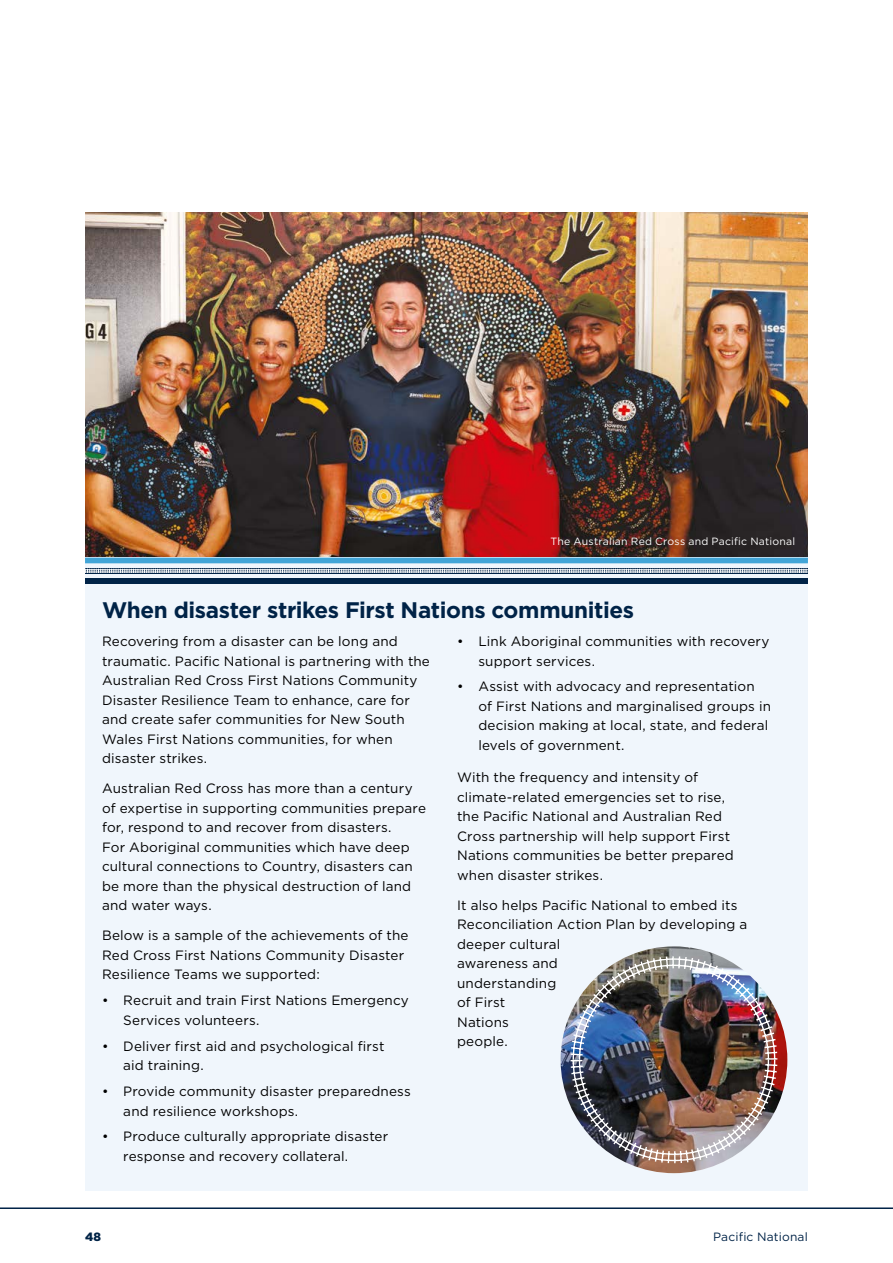
<style>
.page{position:relative;width:893px;height:1263px;background:#fff}
.page>*{position:absolute;margin:0;border:0;box-sizing:border-box;transform-origin:0 0}
.t1{font:700 22.5px "Gotham";letter-spacing:-.02em;color:#002347}
.t2{font:13.5px/19.5px "Gotham";letter-spacing:.01em;color:#000}
.t3{font:12px "Gotham";letter-spacing:.01em;color:#002347}
.t4{font:900 12px "Gotham";color:#002347}
.t5{font:10.5px "Gotham";letter-spacing:.02em;color:#fff}
</style>
<div class="page">
<img style="left:85px;top:213px;width:723px;height:345px">
<div style="left:85px;top:558px;width:723px;height:633px;background:#f0f6fc"></div>
<svg style="left:85px;top:568px;width:723px;height:6px"></svg>
<div style="left:85px;top:578px;width:723px;height:6px;background:#002347"></div>
<div style="left:85px;top:558px;width:723px;height:5px;background:#42a5d7"></div>
<svg style="left:85px;top:569px;width:723px;height:4px"></svg>
<img style="left:561px;top:946px;width:226px;height:227px;border-radius:113px">
<img style="left:569px;top:955px;width:210px;height:209px">
<hr style="left:0;top:1207px;width:893px;height:2px;background:#002347">
<p class="t5" style="left:550px;top:534px;width:246px">The Australian Red Cross and Pacific National</p>
<h1 class="t1" style="left:102px;top:595px;width:533px">When disaster strikes First Nations communities</h1>
<p class="t2" style="left:102px;top:631px;width:329px">Recovering from a disaster can be long and traumatic. Pacific National is partnering with the Australian Red Cross First Nations Community Disaster Resilience Team to enhance, care for and create safer communities for New South Wales First Nations communities, for when disaster strikes.</p>
<p class="t2" style="left:102px;top:778px;width:325px">Australian Red Cross has more than a century of expertise in supporting communities prepare for, respond to and recover from disasters.<br>For Aboriginal communities which have deep cultural connections to Country, disasters can be more than the physical destruction of land and water ways.</p>
<p class="t2" style="left:102px;top:926px;width:308px">Below is a sample of the achievements of the<br>Red Cross First Nations Community Disaster<br>Resilience Teams we supported:</p>
<p class="t2" style="left:123px;top:990px;width:287px;text-indent:-21px">• Recruit and train First Nations Emergency<br>Services volunteers.</p>
<p class="t2" style="left:123px;top:1036px;width:263px;text-indent:-21px">• Deliver first aid and psychological first aid training.</p>
<p class="t2" style="left:123px;top:1081px;width:289px;text-indent:-21px">• Provide community disaster preparedness and resilience workshops.</p>
<p class="t2" style="left:123px;top:1126px;width:266px;text-indent:-21px">• Produce culturally appropriate disaster response and recovery collateral.</p>
<p class="t2" style="left:478px;top:631px;width:293px;text-indent:-21px">• Link Aboriginal communities with recovery support services.</p>
<p class="t2" style="left:478px;top:677px;width:294px;text-indent:-21px">• Assist with advocacy and representation of First Nations and marginalised groups in decision making at local, state, and federal levels of government.</p>
<p class="t2" style="left:457px;top:767px;width:278px">With the frequency and intensity of climate‑related emergencies set to rise, the Pacific National and Australian Red Cross partnership will help support First Nations communities be better prepared when disaster strikes.</p>
<p class="t2" style="left:457px;top:895px;width:292px">It also helps Pacific National to embed its<br>Reconciliation Action Plan by developing a deeper cultural<br>awareness and<br>understanding<br>of First<br>Nations<br>people.</p>
<p class="t4" style="left:85px;top:1228px;width:18px">48</p>
<p class="t3" style="left:713px;top:1229px;width:96px">Pacific National</p>
</div>
